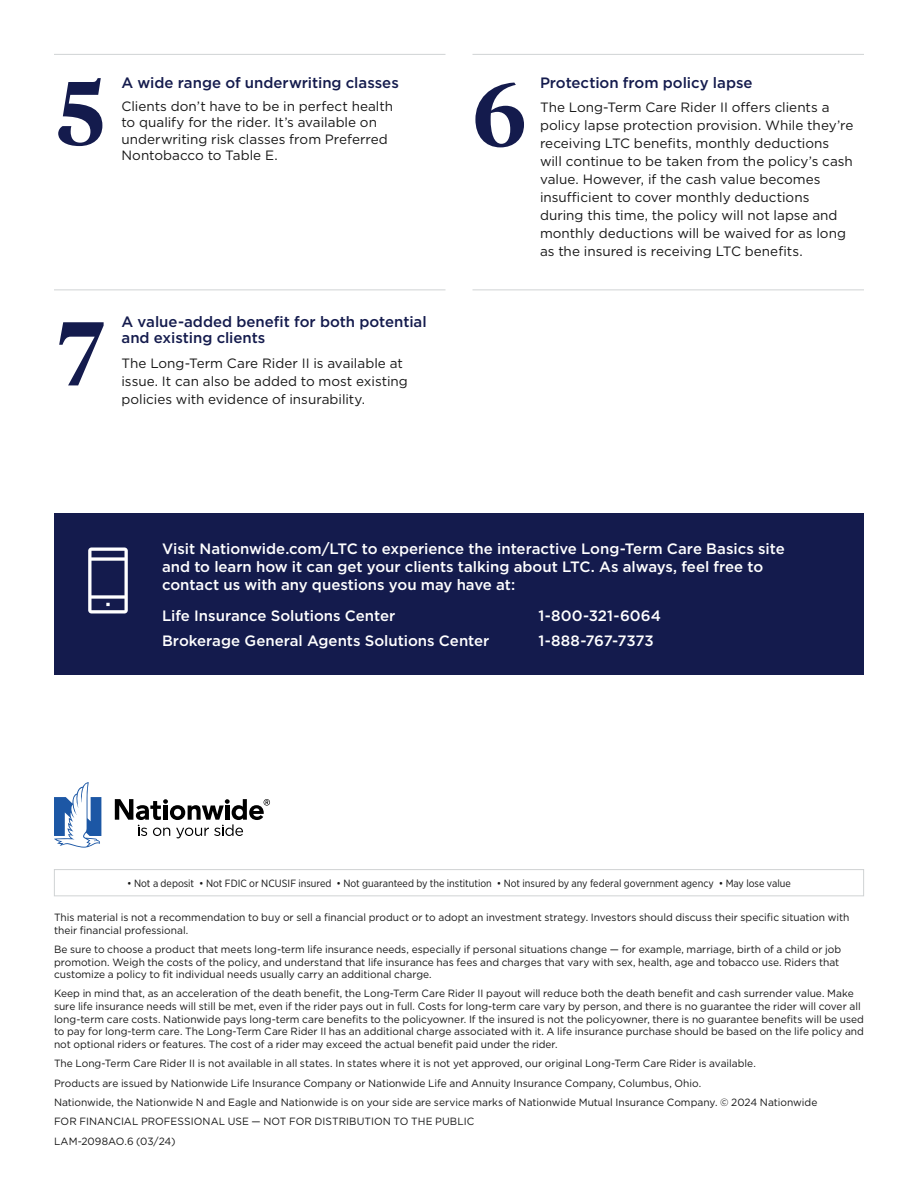
<style>
.page{position:relative;width:918px;height:1188px;background:#fff}
.page>*{position:absolute;margin:0;border:0;box-sizing:border-box;transform-origin:0 0}
.h2_subhead{font:600 90px "Tiempos Headline";color:#141b4d}
.h1_CTA{font:500 15px/18px "Gotham";color:#fff}
.h2_subhead-2{font:500 15px/16.5px "Gotham";color:#141b4d}
.t1{font:13.5px/18px "Gotham";color:#171717}
.t2{font:10.5px/12.6px "Gotham";color:#171717}
.t3{font:10.5px "Gotham Narrow";color:#171717}
</style>
<div class="page">
<div style="left:54px;top:513px;width:810px;height:162px;background:#141b4d"></div>
<svg style="left:54px;top:782px;width:47px;height:66px"></svg>
<svg style="left:115px;top:799px;width:155px;height:39px"></svg>
<svg style="left:88px;top:548px;width:40px;height:66px"></svg>
<hr style="left:54px;top:54px;width:392px;height:1px;background:#d0d3d4">
<hr style="left:472px;top:54px;width:392px;height:1px;background:#d0d3d4">
<hr style="left:54px;top:290px;width:392px;height:1px;background:#d0d3d4">
<hr style="left:472px;top:290px;width:392px;height:1px;background:#d0d3d4">
<div style="left:54px;top:869px;width:810px;height:27px;border:1px solid #d0d3d4"></div>
<h2 class="h2_subhead" style="left:57px;top:51px;width:49px">5</h2>
<h2 class="h2_subhead-2" style="left:122px;top:74px;width:279px">A wide range of underwriting classes</h2>
<p class="t1" style="left:122px;top:98px;width:273px;line-height:16.5px">Clients don’t have to be in perfect health to qualify for the rider. It’s available on underwriting risk classes from Preferred Nontobacco to Table E.</p>
<h2 class="h2_subhead" style="left:58px;top:292px;width:47px">7</h2>
<h2 class="h2_subhead-2" style="left:122px;top:313px;width:307px">A value-added benefit for both potential and existing clients</h2>
<p class="t1" style="left:122px;top:354px;width:288px">The Long-Term Care Rider II is available at issue. It can also be added to most existing policies with evidence of insurability.</p>
<h2 class="h2_subhead" style="left:473px;top:53px;width:55px">6</h2>
<h2 class="h2_subhead-2" style="left:540px;top:74px;width:214px">Protection from policy lapse</h2>
<p class="t1" style="left:540px;top:98px;width:315px">The Long-Term Care Rider II offers clients a policy lapse protection provision. While they’re receiving LTC benefits, monthly deductions will continue to be taken from the policy’s cash value. However, if the cash value becomes insufficient to cover monthly deductions during this time, the policy will not lapse and monthly deductions will be waived for as long as the insured is receiving LTC benefits.</p>
<p class="h1_CTA" style="left:162px;top:539px;width:624px">Visit Nationwide.com/LTC to experience the interactive Long-Term Care Basics site and to learn how it can get your clients talking about LTC. As always, feel free to contact us with any questions you may have at:</p>
<p class="h1_CTA" style="left:162px;top:607px;width:235px">Life Insurance Solutions Center</p>
<p class="h1_CTA" style="left:538px;top:607px;width:124px">1-800-321-6064</p>
<p class="h1_CTA" style="left:162px;top:632px;width:329px">Brokerage General Agents Solutions Center</p>
<p class="h1_CTA" style="left:538px;top:632px;width:117px">1-888-767-7373</p>
<p class="t3" style="left:127px;top:877px;width:665px">• Not a deposit • Not FDIC or NCUSIF insured • Not guaranteed by the institution • Not insured by any federal government agency • May lose value</p>
<p class="t2" style="left:54px;top:911px;width:797px">This material is not a recommendation to buy or sell a financial product or to adopt an investment strategy. Investors should discuss their specific situation with their financial professional.</p>
<p class="t2" style="left:54px;top:943px;width:789px">Be sure to choose a product that meets long-term life insurance needs, especially if personal situations change — for example, marriage, birth of a child or job promotion. Weigh the costs of the policy, and understand that life insurance has fees and charges that vary with sex, health, age and tobacco use. Riders that customize a policy to fit individual needs usually carry an additional charge.</p>
<p class="t2" style="left:54px;top:987px;width:812px">Keep in mind that, as an acceleration of the death benefit, the Long-Term Care Rider II payout will reduce both the death benefit and cash surrender value. Make sure life insurance needs will still be met, even if the rider pays out in full. Costs for long-term care vary by person, and there is no guarantee the rider will cover all long-term care costs. Nationwide pays long-term care benefits to the policyowner. If the insured is not the policyowner, there is no guarantee benefits will be used to pay for long-term care. The Long-Term Care Rider II has an additional charge associated with it. A life insurance purchase should be based on the life policy and not optional riders or features. The cost of a rider may exceed the actual benefit paid under the rider.</p>
<p class="t2" style="left:54px;top:1057px;width:703px">The Long-Term Care Rider II is not available in all states. In states where it is not yet approved, our original Long-Term Care Rider is available.</p>
<p class="t2" style="left:54px;top:1076px;width:649px">Products are issued by Nationwide Life Insurance Company or Nationwide Life and Annuity Insurance Company, Columbus, Ohio.</p>
<p class="t2" style="left:54px;top:1096px;width:765px">Nationwide, the Nationwide N and Eagle and Nationwide is on your side are service marks of Nationwide Mutual Insurance Company. © 2024 Nationwide</p>
<p class="t2" style="left:54px;top:1115px;width:422px">FOR FINANCIAL PROFESSIONAL USE — NOT FOR DISTRIBUTION TO THE PUBLIC</p>
<p class="t2" style="left:54px;top:1134px;width:123px">LAM-2098AO.6 (03/24)</p>
</div>
